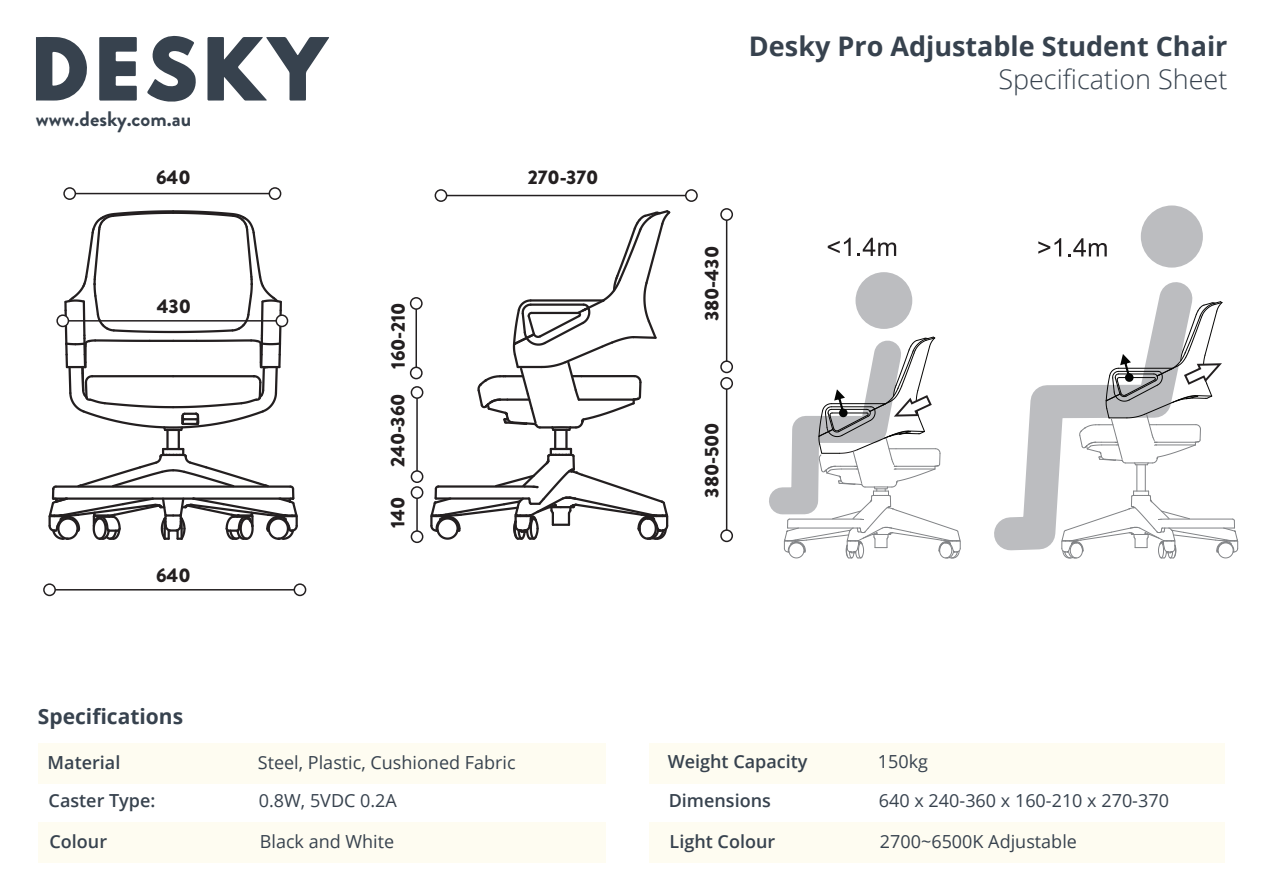
<style>
.page{position:relative;width:1263px;height:893px;background:#fff}
.page>*{position:absolute;margin:0;border:0;box-sizing:border-box;transform-origin:0 0}
.t1{font:700 27px "Open Sans";color:#37424e}
.t2{font:300 27px "Open Sans";color:#37424e}
.t3{font:700 21px "Brandon Grotesque";color:#37424e}
.t4{font:700 21px "Open Sans";color:#37424e}
.t5{font:900 19.65px "Brandon Grotesque";color:#231f20}
.t6{font:18px "Open Sans";color:#37424e}
.t7{font:600 18px "Open Sans";color:#37424e}
</style>
<div class="page">
<div style="left:38px;top:743px;width:568px;height:41px;background:#fefcf1"></div>
<div style="left:649px;top:743px;width:576px;height:41px;background:#fefcf1"></div>
<div style="left:38px;top:822px;width:568px;height:40px;background:#fefcf1"></div>
<div style="left:649px;top:822px;width:576px;height:40px;background:#fefcf1"></div>
<svg style="left:36px;top:37px;width:51px;height:64px"></svg>
<svg style="left:147px;top:35px;width:49px;height:67px"></svg>
<svg style="left:99px;top:37px;width:38px;height:64px"></svg>
<svg style="left:207px;top:37px;width:122px;height:64px"></svg>
<svg style="left:430px;top:210px;width:241px;height:330px"></svg>
<hr style="left:69px;top:193px;width:206px;height:1px;background:#231f20">
<svg style="left:63px;top:187px;width:13px;height:13px"></svg>
<svg style="left:269px;top:187px;width:12px;height:13px"></svg>
<svg style="left:43px;top:210px;width:263px;height:387px"></svg>
<hr style="left:441px;top:195px;width:251px;height:1px;background:#231f20">
<svg style="left:435px;top:189px;width:12px;height:13px"></svg>
<svg style="left:685px;top:189px;width:13px;height:13px"></svg>
<hr style="left:415px;top:303px;width:2px;height:70px;background:#231f20">
<svg style="left:410px;top:297px;width:13px;height:13px"></svg>
<svg style="left:410px;top:367px;width:13px;height:12px"></svg>
<hr style="left:726px;top:214px;width:1px;height:153px;background:#231f20">
<svg style="left:720px;top:208px;width:13px;height:13px"></svg>
<hr style="left:726px;top:383px;width:1px;height:153px;background:#231f20">
<svg style="left:720px;top:360px;width:13px;height:30px"></svg>
<svg style="left:720px;top:529px;width:13px;height:13px"></svg>
<hr style="left:416px;top:392px;width:2px;height:85px;background:#231f20">
<svg style="left:411px;top:386px;width:12px;height:13px"></svg>
<hr style="left:416px;top:492px;width:2px;height:45px;background:#231f20">
<svg style="left:411px;top:470px;width:12px;height:29px"></svg>
<svg style="left:411px;top:530px;width:12px;height:13px"></svg>
<svg style="left:994px;top:266px;width:199px;height:285px"></svg>
<div style="left:1141px;top:205px;width:62px;height:63px;background:#bcbdc0;border-radius:50%"></div>
<svg style="left:1061px;top:301px;width:177px;height:258px"></svg>
<svg style="left:769px;top:323px;width:192px;height:236px"></svg>
<div style="left:855px;top:272px;width:57px;height:57px;background:#bcbdc0;border-radius:50%"></div>
<svg style="left:1038px;top:238px;width:23px;height:18px"></svg>
<svg style="left:1068px;top:238px;width:39px;height:18px"></svg>
<svg style="left:828px;top:238px;width:23px;height:18px"></svg>
<svg style="left:858px;top:238px;width:38px;height:18px"></svg>
<p class="t3" style="left:36px;top:104px;width:157px">www.desky.com.au</p>
<p class="t5" style="left:156px;top:163px;width:36px">640</p>
<p class="t5" style="left:157px;top:293px;width:36px">430</p>
<p class="t5" style="left:156px;top:561px;width:36px">640</p>
<p class="t5" style="left:384px;top:369px;width:68px;rotate:-90deg">160-210</p>
<p class="t5" style="left:384px;top:467px;width:75px;rotate:-90deg">240-360</p>
<p class="t5" style="left:384px;top:528px;width:33px;rotate:-90deg">140</p>
<p class="t5" style="left:528px;top:163px;width:72px">270-370</p>
<p class="t4" style="left:38px;top:701px;width:147px">Specifications</p>
<p class="t7" style="left:48px;top:750px;width:74px">Material</p>
<p class="t6" style="left:258px;top:750px;width:259px">Steel, Plastic, Cushioned Fabric</p>
<p class="t7" style="left:49px;top:788px;width:108px">Caster Type:</p>
<p class="t6" style="left:259px;top:788px;width:140px">0.8W, 5VDC 0.2A</p>
<p class="t7" style="left:50px;top:829px;width:59px">Colour</p>
<p class="t6" style="left:260px;top:829px;width:136px">Black and White</p>
<h1 class="t1" style="left:749px;top:28px;width:480px">Desky Pro Adjustable Student Chair</h1>
<h1 class="t2" style="left:998px;top:61px;width:231px">Specification Sheet</h1>
<p class="t5" style="left:698px;top:321px;width:77px;rotate:-90deg">380-430</p>
<p class="t5" style="left:698px;top:497px;width:77px;rotate:-90deg">380-500</p>
<p class="t7" style="left:668px;top:750px;width:141px">Weight Capacity</p>
<p class="t6" style="left:878px;top:750px;width:52px">150kg</p>
<p class="t7" style="left:669px;top:788px;width:104px">Dimensions</p>
<p class="t6" style="left:879px;top:788px;width:291px">640 x 240-360 x 160-210 x 270-370</p>
<p class="t7" style="left:670px;top:829px;width:107px">Light Colour</p>
<p class="t6" style="left:880px;top:829px;width:199px">2700~6500K Adjustable</p>
</div>
